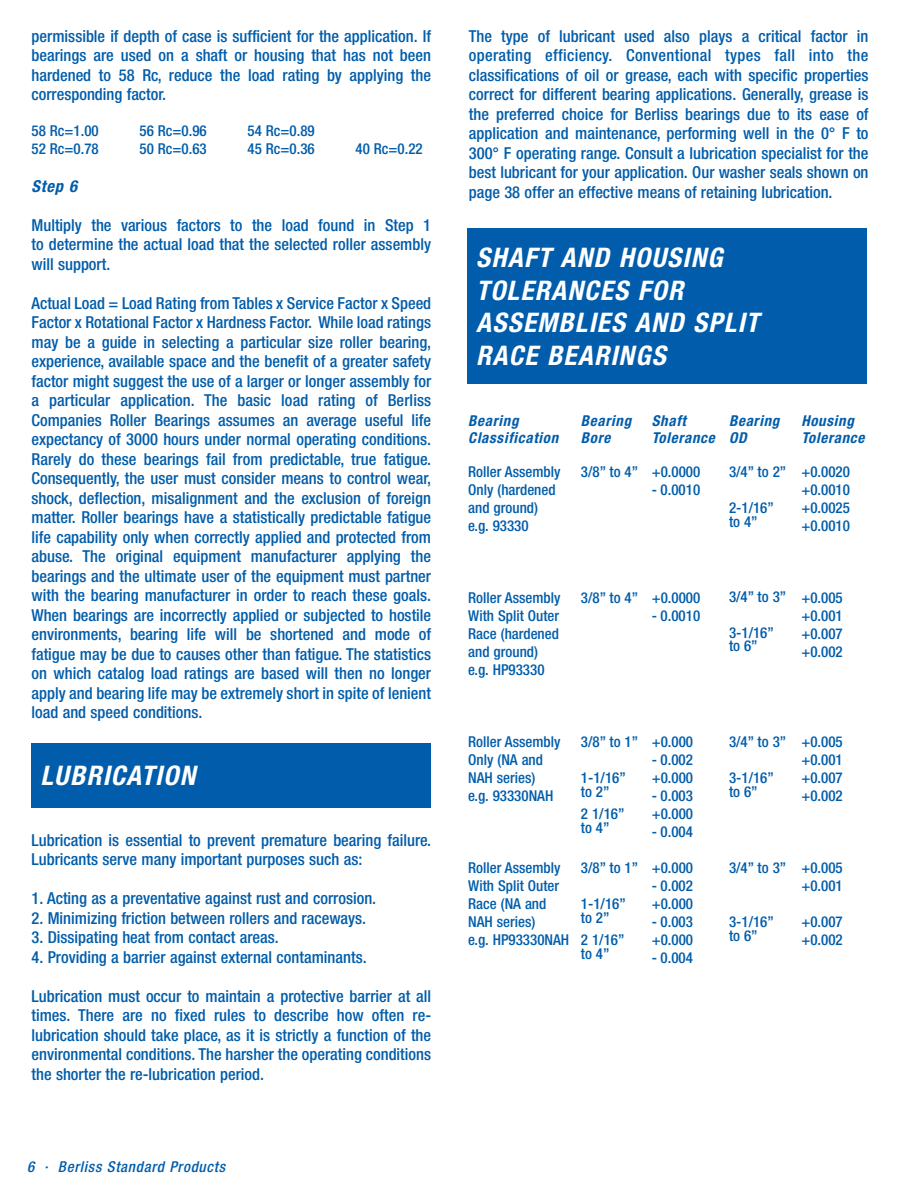
<style>
.page{position:relative;width:918px;height:1188px;background:#fff}
.page>*{position:absolute;margin:0;border:0;box-sizing:border-box;transform-origin:0 0}
.t1{font:italic 700 condensed 27px/32.4px "Helvetica Neue";letter-spacing:.05em;color:#fff}
.t2{font:500 condensed 16.5px/19.5px "Helvetica Neue";color:#015dab;text-align:justify}
.t3{font:italic 700 condensed 16.5px "Helvetica Neue";color:#015dab}
.t4{font:500 condensed 15px/18px "Helvetica Neue";color:#015dab}
.t5{font:italic 700 condensed 15px/16.5px "Helvetica Neue";letter-spacing:.05em;color:#015dab}
.t6{font:italic 500 condensed 15px "Helvetica Neue";letter-spacing:.05em;color:#015dab}
</style>
<div class="page">
<div style="left:32px;top:743px;width:399px;height:65px;background:#015dab"></div>
<div style="left:467px;top:228px;width:400px;height:156px;background:#015dab"></div>
<p class="t2" style="left:32px;top:28px;width:401px">permissible if depth of case is sufficient for the application. If bearings are used on a shaft or housing that has not been hardened to 58 Rc, reduce the load rating by applying the corresponding factor.</p>
<p class="t4" style="left:32px;top:123px;width:69px">58 Rc=1.00</p>
<p class="t4" style="left:140px;top:123px;width:69px">56 Rc=0.96</p>
<p class="t4" style="left:248px;top:123px;width:69px">54 Rc=0.89</p>
<p class="t4" style="left:32px;top:141px;width:69px">52 Rc=0.78</p>
<p class="t4" style="left:140px;top:141px;width:69px">50 Rc=0.63</p>
<p class="t4" style="left:248px;top:141px;width:69px">45 Rc=0.36</p>
<p class="t4" style="left:356px;top:141px;width:69px">40 Rc=0.22</p>
<p class="t3" style="left:32px;top:180px;width:47px">Step 6</p>
<p class="t2" style="left:32px;top:217px;width:401px">Multiply the various factors to the load found in Step 1 to determine the actual load that the selected roller assembly will support.</p>
<p class="t2" style="left:32px;top:295px;width:401px">Actual Load = Load Rating from Tables x Service Factor x Speed Factor x Rotational Factor x Hardness Factor. While load ratings may be a guide in selecting a particular size roller bearing, experience, available space and the benefit of a greater safety factor might suggest the use of a larger or longer assembly for a particular application. The basic load rating of Berliss Companies Roller Bearings assumes an average useful life expectancy of 3000 hours under normal operating conditions.<br>Rarely do these bearings fail from predictable, true fatigue.<br>Consequently, the user must consider means to control wear, shock, deflection, misalignment and the exclusion of foreign matter. Roller bearings have a statistically predictable fatigue life capability only when correctly applied and protected from abuse. The original equipment manufacturer applying the bearings and the ultimate user of the equipment must partner with the bearing manufacturer in order to reach these goals.<br>When bearings are incorrectly applied or subjected to hostile environments, bearing life will be shortened and mode of fatigue may be due to causes other than fatigue. The statistics on which catalog load ratings are based will then no longer apply and bearing life may be extremely short in spite of lenient load and speed conditions.</p>
<h1 class="t1" style="left:40px;top:762px;width:156px">LUBRICATION</h1>
<p class="t2" style="left:32px;top:832px;width:401px">Lubrication is essential to prevent premature bearing failure.<br>Lubricants serve many important purposes such as:</p>
<p class="t2" style="left:32px;top:890px;width:346px">1. Acting as a preventative against rust and corrosion.</p>
<p class="t2" style="left:32px;top:910px;width:336px">2. Minimizing friction between rollers and raceways.</p>
<p class="t2" style="left:32px;top:929px;width:249px">3. Dissipating heat from contact areas.</p>
<p class="t2" style="left:32px;top:949px;width:337px">4. Providing a barrier against external contaminants.</p>
<p class="t2" style="left:32px;top:988px;width:401px">Lubrication must occur to maintain a protective barrier at all times. There are no fixed rules to describe how often re&shy;lubrication should take place, as it is strictly a function of the environmental conditions. The harsher the operating conditions the shorter the re-lubrication period.</p>
<p class="t6" style="left:27px;top:1161px;width:200px">6 · Berliss Standard Products</p>
<p class="t2" style="left:469px;top:28px;width:401px">The type of lubricant used also plays a critical factor in operating efficiency. Conventional types fall into the classifications of oil or grease, each with specific properties correct for different bearing applications. Generally, grease is the preferred choice for Berliss bearings due to its ease of application and maintenance, performing well in the 0° F to 300° F operating range. Consult a lubrication specialist for the best lubricant for your application. Our washer seals shown on page 38 offer an effective means of retaining lubrication.</p>
<h1 class="t1" style="left:476px;top:244px;width:284px">SHAFT AND HOUSING<br>TOLERANCES FOR<br>ASSEMBLIES AND SPLIT<br>RACE BEARINGS</h1>
<p class="t5" style="left:468px;top:414px;width:92px">Bearing<br>Classification</p>
<p class="t4" style="left:468px;top:464px;width:94px">Roller Assembly<br>Only (hardened and ground) e.g. 93330</p>
<p class="t5" style="left:581px;top:414px;width:52px">Bearing<br>Bore</p>
<p class="t4" style="left:581px;top:464px;width:59px">3/8” to 4”</p>
<p class="t5" style="left:652px;top:414px;width:65px">Shaft<br>Tolerance</p>
<p class="t4" style="left:652px;top:464px;width:50px">+0.0000</p>
<p class="t4" style="left:652px;top:482px;width:50px">- 0.0010</p>
<p class="t5" style="left:729px;top:414px;width:52px">Bearing<br>OD</p>
<p class="t4" style="left:729px;top:464px;width:59px">3/4” to 2”</p>
<p class="t4" style="left:729px;top:502px;width:46px;line-height:13.5px">2-1/16” to 4”</p>
<p class="t5" style="left:801px;top:414px;width:65px">Housing<br>Tolerance</p>
<p class="t4" style="left:801px;top:464px;width:50px;text-align:justify">+0.0020 +0.0010 +0.0025 +0.0010</p>
<p class="t4" style="left:468px;top:590px;width:94px">Roller Assembly<br>With Split Outer<br>Race (hardened and ground) e.g. HP93330</p>
<p class="t4" style="left:581px;top:590px;width:59px">3/8” to 4”</p>
<p class="t4" style="left:652px;top:590px;width:50px">+0.0000</p>
<p class="t4" style="left:652px;top:608px;width:50px">- 0.0010</p>
<p class="t4" style="left:729px;top:589px;width:59px">3/4” to 3”</p>
<p class="t4" style="left:729px;top:627px;width:46px;line-height:13.5px">3-1/16” to 6”</p>
<p class="t4" style="left:801px;top:590px;width:43px;text-align:justify">+0.005 +0.001 +0.007 +0.002</p>
<p class="t4" style="left:468px;top:734px;width:94px">Roller Assembly<br>Only (NA and<br>NAH series)<br>e.g. 93330NAH</p>
<p class="t4" style="left:468px;top:860px;width:103px">Roller Assembly<br>With Split Outer<br>Race (NA and<br>NAH series)<br>e.g. HP93330NAH</p>
<p class="t4" style="left:581px;top:734px;width:59px">3/8” to 1”</p>
<p class="t4" style="left:581px;top:772px;width:46px;line-height:13.5px">1-1/16” to 2”</p>
<p class="t4" style="left:581px;top:808px;width:45px;line-height:13.5px">2 1/16” to 4”</p>
<p class="t4" style="left:581px;top:860px;width:59px">3/8” to 1”</p>
<p class="t4" style="left:581px;top:898px;width:46px;line-height:13.5px">1-1/16” to 2”</p>
<p class="t4" style="left:581px;top:934px;width:45px;line-height:13.5px">2 1/16” to 4”</p>
<p class="t4" style="left:652px;top:734px;width:43px">+0.000</p>
<p class="t4" style="left:652px;top:752px;width:43px">- 0.002 +0.000</p>
<p class="t4" style="left:652px;top:788px;width:43px">- 0.003 +0.000</p>
<p class="t4" style="left:652px;top:824px;width:43px">- 0.004</p>
<p class="t4" style="left:652px;top:860px;width:43px">+0.000</p>
<p class="t4" style="left:652px;top:878px;width:43px">- 0.002 +0.000</p>
<p class="t4" style="left:652px;top:914px;width:43px">- 0.003 +0.000</p>
<p class="t4" style="left:652px;top:950px;width:43px">- 0.004</p>
<p class="t4" style="left:729px;top:734px;width:59px">3/4” to 3”</p>
<p class="t4" style="left:729px;top:772px;width:46px;line-height:13.5px">3-1/16” to 6”</p>
<p class="t4" style="left:801px;top:734px;width:43px;text-align:justify">+0.005 +0.001 +0.007 +0.002</p>
<p class="t4" style="left:729px;top:860px;width:59px">3/4” to 3”</p>
<p class="t4" style="left:729px;top:916px;width:46px;line-height:13.5px">3-1/16” to 6”</p>
<p class="t4" style="left:801px;top:860px;width:43px">+0.005 +0.001</p>
<p class="t4" style="left:801px;top:914px;width:43px">+0.007 +0.002</p>
</div>
